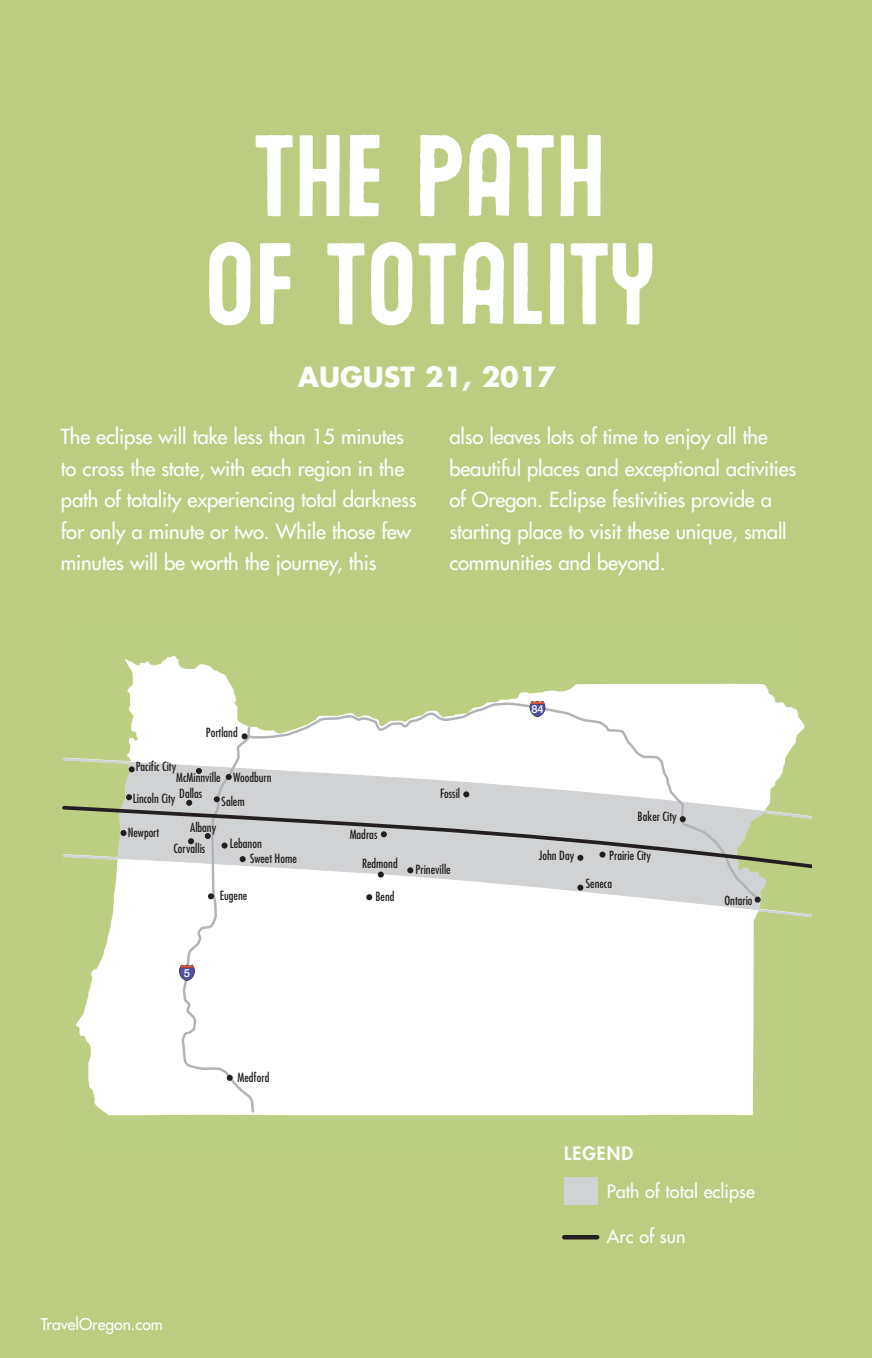
<style>
.page{position:relative;width:872px;height:1358px;background:#fff}
.page>*{position:absolute;margin:0;border:0;box-sizing:border-box;transform-origin:0 0}
.t1{font:108px/108px "Travel Oregon Rough";color:#fff;text-align:center}
.t2{font:700 27px "Futura";color:#fff}
.t3{font:20.25px/31.5px "Futura";letter-spacing:-.01em;color:#fff}
.t4{font:18px "Futura";color:#fff}
.t5{font:800 18px "Futura";letter-spacing:.06em;color:#fff}
.t6{font:15.75px "Futura";color:#fff}
.t7{font:condensed 12.38px/14.8px "Futura";color:#231f20}
.t8{font:500 11.03px "Helvetica Neue";color:#fff}
</style>
<div class="page">
<div style="left:0;top:0;width:871px;height:1357px;background:#bccd81"></div>
<svg style="left:75px;top:656px;width:729px;height:458px;fill:#fff"></svg>
<svg style="left:75px;top:870px;width:729px;height:48px"></svg>
<svg style="left:75px;top:756px;width:729px;height:47px"></svg>
<svg style="left:757px;top:908px;width:53px;height:9px"></svg>
<svg style="left:117px;top:761px;width:648px;height:152px;background:#f2f3f0"></svg>
<svg style="left:247px;top:700px;width:514px;height:202px;background:#edefea"></svg>
<svg style="left:126px;top:794px;width:6px;height:6px"></svg>
<svg style="left:407px;top:870px;width:6px;height:3px"></svg>
<svg style="left:463px;top:791px;width:6px;height:6px"></svg>
<svg style="left:577px;top:884px;width:6px;height:6px"></svg>
<svg style="left:754px;top:896px;width:6px;height:6px"></svg>
<svg style="left:366px;top:894px;width:6px;height:6px"></svg>
<svg style="left:377px;top:871px;width:6px;height:6px"></svg>
<svg style="left:62px;top:803px;width:748px;height:67px"></svg>
<svg style="left:179px;top:725px;width:77px;height:388px;background:#ececed"></svg>
<svg style="left:529px;top:700px;width:16px;height:17px"></svg>
<svg style="left:62px;top:757px;width:73px;height:15px"></svg>
<div style="left:564px;top:1176px;width:33px;height:28px;background:#d1d2d4"></div>
<div style="left:564px;top:1234px;width:33px;height:5px;background:#231f20"></div>
<h1 class="t1" style="left:204px;top:126px;width:452px">THE PATH<br>OF TOTALITY</h1>
<h2 class="t2" style="left:298px;top:359px;width:259px">AUGUST 21, 2017</h2>
<p class="t3" style="left:449px;top:421px;width:348px">also leaves lots of time to enjoy all the beautiful places and exceptional activities of Oregon. Eclipse festivities provide a starting place to visit these unique, small communities and beyond.</p>
<p class="t3" style="left:61px;top:421px;width:357px">The eclipse will take less than 15 minutes to cross the state, with each region in the path of totality experiencing total darkness for only a minute or two. While those few minutes will be worth the journey, this</p>
<p class="t7" style="left:206px;top:725px;width:33px">Portland</p>
<p class="t7" style="left:233px;top:769px;width:40px">Woodburn</p>
<p class="t7" style="left:136px;top:759px;width:42px">Pacific City</p>
<p class="t7" style="left:176px;top:770px;width:46px">McMinnville</p>
<p class="t7" style="left:179px;top:785px;width:24px">Dallas</p>
<p class="t7" style="left:133px;top:790px;width:44px">Lincoln City</p>
<p class="t7" style="left:221px;top:793px;width:24px">Salem</p>
<p class="t7" style="left:128px;top:824px;width:33px">Newport</p>
<p class="t7" style="left:190px;top:819px;width:28px">Albany</p>
<p class="t7" style="left:173px;top:840px;width:33px">Corvallis</p>
<p class="t7" style="left:250px;top:835px;width:48px;text-indent:-20px">Lebanon<br>Sweet Home</p>
<p class="t7" style="left:349px;top:826px;width:29px">Madras</p>
<p class="t7" style="left:362px;top:855px;width:37px">Redmond</p>
<p class="t7" style="left:220px;top:887px;width:29px">Eugene</p>
<p class="t7" style="left:375px;top:888px;width:21px">Bend</p>
<p class="t7" style="left:440px;top:785px;width:22px">Fossil</p>
<p class="t7" style="left:415px;top:861px;width:37px">Prineville</p>
<p class="t8" style="left:184px;top:964px;width:8px">5</p>
<p class="t7" style="left:237px;top:1069px;width:33px">Medford</p>
<p class="t6" style="left:41px;top:1313px;width:124px">TravelOregon.com</p>
<p class="t8" style="left:531px;top:699px;width:14px">84</p>
<p class="t7" style="left:637px;top:809px;width:41px">Baker City</p>
<p class="t7" style="left:538px;top:848px;width:37px">John Day</p>
<p class="t7" style="left:609px;top:848px;width:43px">Prairie City</p>
<p class="t7" style="left:585px;top:876px;width:28px">Seneca</p>
<p class="t7" style="left:724px;top:892px;width:30px">Ontario</p>
<p class="t5" style="left:564px;top:1141px;width:70px">LEGEND</p>
<p class="t4" style="left:606px;top:1179px;width:149px">Path of total eclipse</p>
<p class="t4" style="left:606px;top:1224px;width:80px">Arc of sun</p>
</div>
